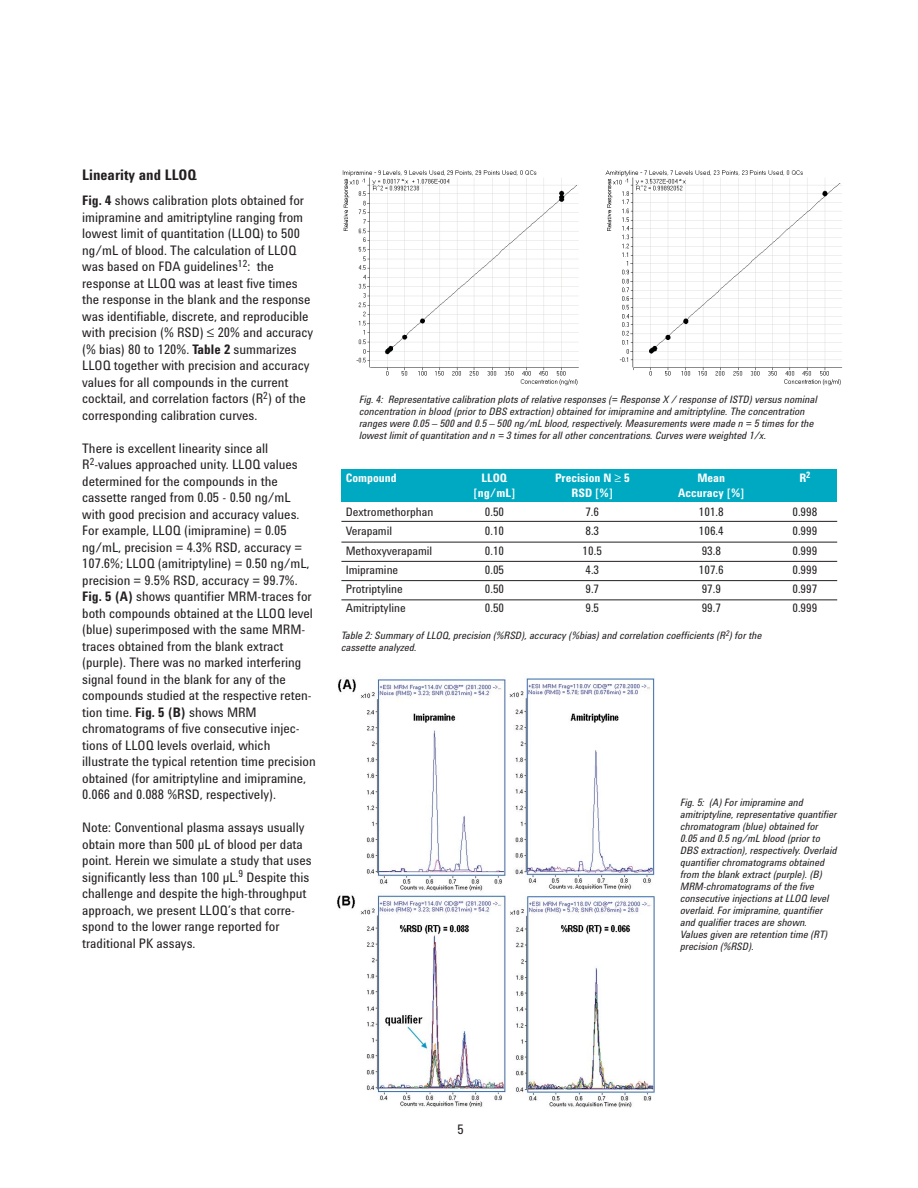
<style>
.page{position:relative;width:918px;height:1188px;background:#fff}
.page>*{position:absolute;margin:0;border:0;box-sizing:border-box;transform-origin:0 0}
.t1{font:700 15px "Agilent Cond";color:#231f20}
.t2{font:13.5px/16.5px "Agilent Cond";color:#231f20}
.t3{font:12px "Agilent Cond";color:#231f20}
.t4{font:700 12px "Agilent Cond";color:#fff}
.t5{font:italic 10.5px/12px "Agilent Cond";color:#231f20}
.s1{font-weight:700}
</style>
<div class="page">
<img style="left:342px;top:170px;width:501px;height:216px">
<img style="left:337px;top:678px;width:317px;height:429px">
<div style="left:341px;top:470px;width:496px;height:32px;background:#00a9c2"></div>
<hr style="left:341px;top:521px;width:496px;height:1px;background:#231f20">
<hr style="left:341px;top:542px;width:496px;height:1px;background:#231f20">
<hr style="left:341px;top:561px;width:496px;height:1px;background:#231f20">
<hr style="left:341px;top:580px;width:496px;height:1px;background:#231f20">
<hr style="left:341px;top:599px;width:496px;height:1px;background:#231f20">
<p class="t1" style="left:82px;top:169px;width:116px">Linearity and LLOQ</p>
<p class="t2" style="left:82px;top:194px;width:232px"><span class="s1">Fig. 4</span> shows calibration plots obtained for imipramine and amitriptyline ranging from lowest limit of quantitation (LLOQ) to 500 ng/mL of blood. The calculation of LLOQ was based on FDA guidelines<sup>12</sup>: the response at LLOQ was at least five times the response in the blank and the response was identifiable, discrete, and reproducible with precision (% RSD) ≤ 20% and accuracy (% bias) 80 to 120%. <span class="s1">Table 2</span> summarizes LLOQ together with precision and accuracy values for all compounds in the current cocktail, and correlation factors (R<sup>2</sup>) of the corresponding calibration curves.</p>
<p class="t2" style="left:82px;top:441px;width:235px">There is excellent linearity since all R<sup>2</sup>-values approached unity. LLOQ values determined for the compounds in the cassette ranged from 0.05 - 0.50 ng/mL with good precision and accuracy values.<br>For example, LLOQ (imipramine) = 0.05 ng/mL, precision = 4.3% RSD, accuracy = 107.6%; LLOQ (amitriptyline) = 0.50 ng/mL, precision = 9.5% RSD, accuracy = 99.7%.<br><span class="s1">Fig. 5 (A)</span> shows quantifier MRM-traces for both compounds obtained at the LLOQ level (blue) superimposed with the same MRM&shy;traces obtained from the blank extract (purple). There was no marked interfering signal found in the blank for any of the compounds studied at the respective reten&shy;tion time. <span class="s1">Fig. 5 (B)</span> shows MRM chromatograms of five consecutive injec&shy;tions of LLOQ levels overlaid, which illustrate the typical retention time precision obtained (for amitriptyline and imipramine, 0.066 and 0.088 %RSD, respectively).</p>
<p class="t2" style="left:82px;top:821px;width:231px">Note: Conventional plasma assays usually obtain more than 500 µL of blood per data point. Herein we simulate a study that uses significantly less than 100 µL.<sup>9</sup> Despite this challenge and despite the high-throughput approach, we present LLOQ’s that corre&shy;spond to the lower range reported for traditional PK assays.</p>
<p class="t5" style="left:359px;top:394px;width:459px">Fig. 4: Representative calibration plots of relative responses (= Response X / response of ISTD) versus nominal concentration in blood (prior to DBS extraction) obtained for imipramine and amitriptyline. The concentration ranges were 0.05 – 500 and 0.5 – 500 ng/mL blood, respectively. Measurements were made n = 5 times for the lowest limit of quantitation and n = 3 times for all other concentrations. Curves were weighted 1/x.</p>
<p class="t4" style="left:346px;top:474px;width:52px">Compound</p>
<p class="t4" style="left:482px;top:474px;width:27px">LLOQ</p>
<p class="t4" style="left:555px;top:474px;width:76px">Precision N ≥ 5</p>
<p class="t4" style="left:697px;top:474px;width:29px">Mean</p>
<p class="t4" style="left:799px;top:474px;width:13px">R<sup>2</sup></p>
<p class="t4" style="left:474px;top:489px;width:43px">[ng/mL]</p>
<p class="t4" style="left:572px;top:489px;width:43px">RSD [%]</p>
<p class="t4" style="left:678px;top:489px;width:68px">Accuracy [%]</p>
<p class="t3" style="left:346px;top:508px;width:89px">Dextromethorphan</p>
<p class="t3" style="left:485px;top:508px;width:21px">0.50</p>
<p class="t3" style="left:585px;top:508px;width:15px">7.6</p>
<p class="t3" style="left:699px;top:508px;width:26px">101.8</p>
<p class="t3" style="left:792px;top:508px;width:26px">0.998</p>
<p class="t3" style="left:346px;top:527px;width:48px">Verapamil</p>
<p class="t3" style="left:485px;top:527px;width:21px">0.10</p>
<p class="t3" style="left:585px;top:527px;width:15px">8.3</p>
<p class="t3" style="left:699px;top:527px;width:26px">106.4</p>
<p class="t3" style="left:792px;top:527px;width:26px">0.999</p>
<p class="t3" style="left:346px;top:546px;width:88px">Methoxyverapamil</p>
<p class="t3" style="left:485px;top:546px;width:21px">0.10</p>
<p class="t3" style="left:583px;top:546px;width:21px">10.5</p>
<p class="t3" style="left:702px;top:546px;width:21px">93.8</p>
<p class="t3" style="left:792px;top:546px;width:26px">0.999</p>
<p class="t3" style="left:346px;top:566px;width:54px">Imipramine</p>
<p class="t3" style="left:485px;top:566px;width:21px">0.05</p>
<p class="t3" style="left:585px;top:566px;width:15px">4.3</p>
<p class="t3" style="left:699px;top:566px;width:26px">107.6</p>
<p class="t3" style="left:792px;top:566px;width:26px">0.999</p>
<p class="t3" style="left:346px;top:585px;width:59px">Protriptyline</p>
<p class="t3" style="left:485px;top:585px;width:21px">0.50</p>
<p class="t3" style="left:585px;top:585px;width:15px">9.7</p>
<p class="t3" style="left:702px;top:585px;width:21px">97.9</p>
<p class="t3" style="left:792px;top:585px;width:26px">0.997</p>
<p class="t3" style="left:346px;top:604px;width:62px">Amitriptyline</p>
<p class="t3" style="left:485px;top:604px;width:21px">0.50</p>
<p class="t3" style="left:585px;top:604px;width:15px">9.5</p>
<p class="t3" style="left:702px;top:604px;width:21px">99.7</p>
<p class="t3" style="left:792px;top:604px;width:26px">0.999</p>
<p class="t5" style="left:341px;top:631px;width:422px">Table 2: Summary of LLOQ, precision (%RSD), accuracy (%bias) and correlation coefficients (R<sup>2</sup>) for the cassette analyzed.</p>
<p class="t5" style="left:681px;top:797px;width:158px">Fig. 5: (A) For imipramine and amitriptyline, representative quantifier chromatogram (blue) obtained for 0.05 and 0.5 ng/mL blood (prior to DBS extraction), respectively. Overlaid quantifier chromatograms obtained from the blank extract (purple). (B)<br>MRM-chromatograms of the five consecutive injections at LLOQ level overlaid. For imipramine, quantifier and qualifier traces are shown.<br>Values given are retention time (RT) precision (%RSD).</p>
<p class="t2" style="left:458px;top:1122px;width:8px">5</p>
</div>
